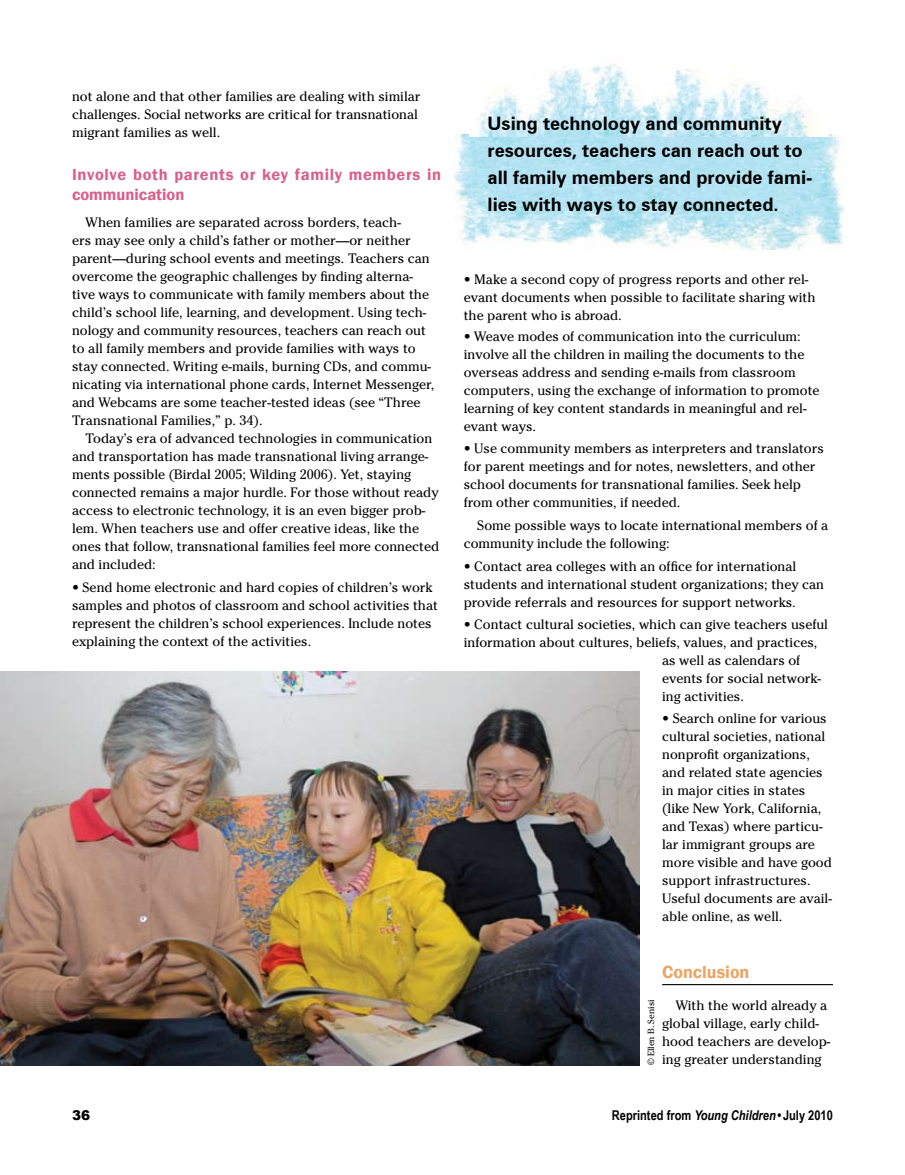
<style>
.page{position:relative;width:905px;height:1175px;background:#fff}
.page>*{position:absolute;margin:0;border:0;box-sizing:border-box;transform-origin:0 0}
.t1{font:700 18.6px/27px "Zurich BT";color:#000}
.t2{font:600 18px "Franklin Gothic";color:#eba564}
.t3{font:600 16.5px/19.5px "Franklin Gothic";letter-spacing:.04em;color:#da5f88}
.t4{font:13.5px/18px "Cheltenham";color:#000}
.t5{font:700 13.5px "Arial Narrow";color:#000}
.t6{font:900 13.5px "Arial";color:#000}
.t7{font:9px "Cheltenham";color:#000}
.s1{font-style:italic}
</style>
<div class="page">
<hr style="left:662px;top:984px;width:171px;height:1px;background:#000">
<img style="left:0;top:671px;width:639px;height:394px">
<img style="left:454px;top:135px;width:391px;height:115px">
<img style="left:469px;top:64px;width:359px;height:72px">
<p class="t4" style="left:72px;top:87px;width:350px">not alone and that other families are dealing with similar challenges. Social networks are critical for transnational migrant families as well.</p>
<p class="t3" style="left:72px;top:165px;width:371px">Involve both parents or key family members in communication</p>
<p class="t4" style="left:72px;top:213px;width:363px;text-indent:14px">When families are separated across borders, teach-<br>ers may see only a child’s father or mother—or neither parent—during school events and meetings. Teachers can overcome the geographic challenges by finding alterna&shy;tive ways to communicate with family members about the child’s school life, learning, and development. Using tech&shy;nology and community resources, teachers can reach out to all family members and provide families with ways to stay connected. Writing e-mails, burning CDs, and commu&shy;nicating via international phone cards, Internet Messenger, and Webcams are some teacher-tested ideas (see “Three Transnational Families,” p. 34).</p>
<p class="t4" style="left:72px;top:429px;width:369px;text-indent:14px">Today’s era of advanced technologies in communication and transportation has made transnational living arrange&shy;ments possible (Birdal 2005; Wilding 2006). Yet, staying connected remains a major hurdle. For those without ready access to electronic technology, it is an even bigger prob&shy;lem. When teachers use and offer creative ideas, like the ones that follow, transnational families feel more connected and included:</p>
<p class="t4" style="left:72px;top:578px;width:367px">• Send home electronic and hard copies of children’s work samples and photos of classroom and school activities that represent the children’s school experiences. Include notes explaining the context of the activities.</p>
<h1 class="t1" style="left:487px;top:110px;width:326px">Using technology and community resources, teachers can reach out to all family members and provide fami&shy;lies with ways to stay connected.</h1>
<p class="t4" style="left:464px;top:270px;width:353px">• Make a second copy of progress reports and other rel&shy;evant documents when possible to facilitate sharing with the parent who is abroad.</p>
<p class="t4" style="left:464px;top:327px;width:357px">• Weave modes of communication into the curriculum: involve all the children in mailing the documents to the overseas address and sending e-mails from classroom computers, using the exchange of information to promote learning of key content standards in meaningful and rel&shy;evant ways.</p>
<p class="t4" style="left:464px;top:439px;width:362px">• Use community members as interpreters and translators for parent meetings and for notes, newsletters, and other school documents for transnational families. Seek help from other communities, if needed.</p>
<p class="t4" style="left:464px;top:516px;width:366px;text-indent:14px">Some possible ways to locate international members of a community include the following:</p>
<p class="t4" style="left:464px;top:558px;width:362px">• Contact area colleges with an office for international students and international student organizations; they can provide referrals and resources for support networks.</p>
<p class="t4" style="left:464px;top:615px;width:366px">• Contact cultural societies, which can give teachers useful</p>
<p class="t4" style="left:464px;top:633px;width:355px">information about cultures, beliefs, values, and practices,</p>
<p class="t4" style="left:662px;top:651px;width:140px">as well as calendars of</p>
<p class="t4" style="left:662px;top:669px;width:160px">events for social network-</p>
<p class="t4" style="left:662px;top:687px;width:83px">ing activities.</p>
<p class="t4" style="left:662px;top:709px;width:171px">• Search online for various cultural societies, national nonprofit organizations, and related state agencies in major cities in states (like New York, California, and Texas) where particu&shy;lar immigrant groups are more visible and have good support infrastructures.<br>Useful documents are avail&shy;able online, as well.</p>
<p class="t7" style="left:646px;top:1065px;width:67px;rotate:-90deg">© Ellen B. Senisi</p>
<h2 class="t2" style="left:662px;top:961px;width:89px">Conclusion</h2>
<p class="t4" style="left:662px;top:996px;width:170px;text-indent:14px">With the world already a global village, early child&shy;hood teachers are develop-</p>
<p class="t4" style="left:662px;top:1050px;width:161px">ing greater understanding</p>
<p class="t6" style="left:72px;top:1105px;width:20px">36</p>
<p class="t5" style="left:612px;top:1105px;width:222px">Reprinted from <span class="s1">Young Children</span> • July 2010</p>
</div>
